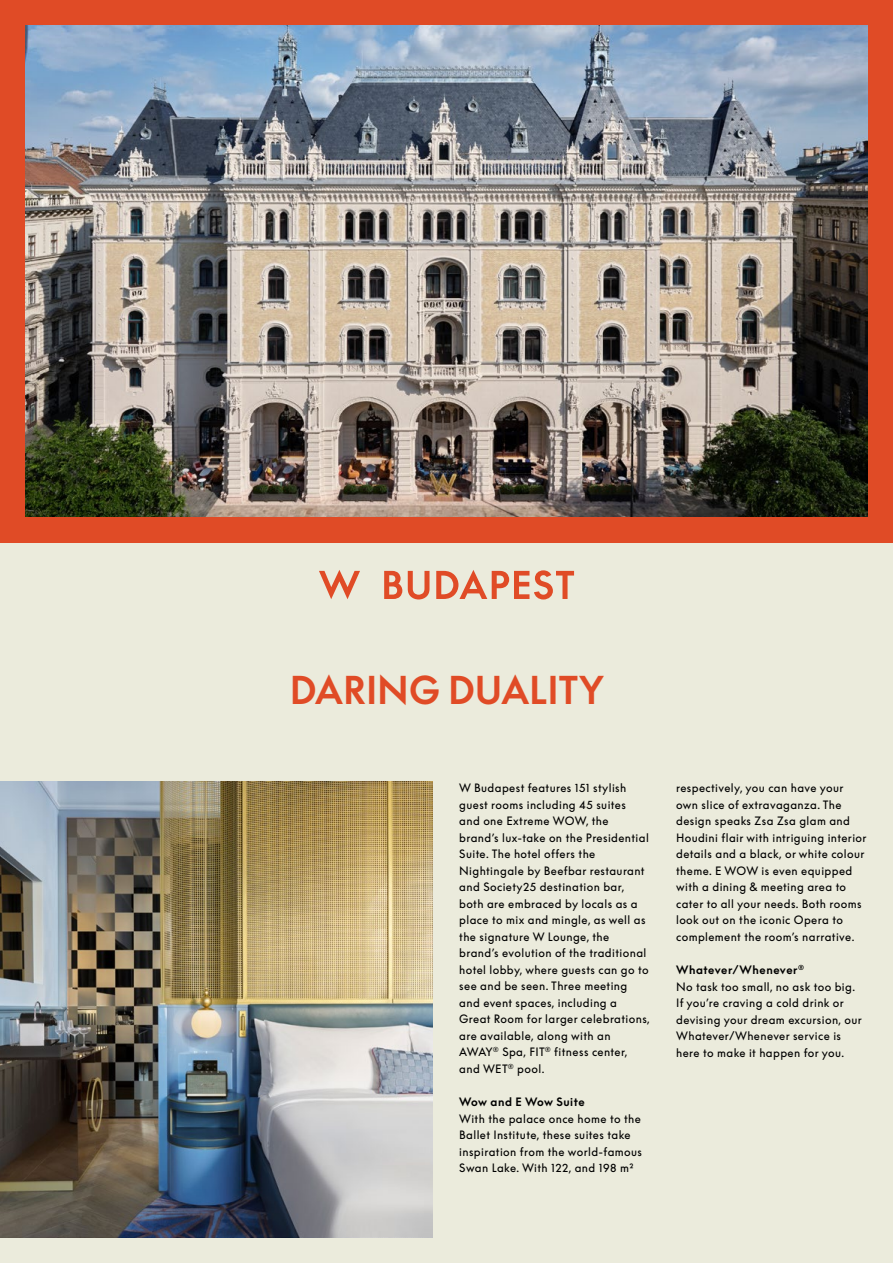
<style>
.page{position:relative;width:893px;height:1263px;background:#fff}
.page>*{position:absolute;margin:0;border:0;box-sizing:border-box;transform-origin:0 0}
.t1{font:600 37.35px "W Supreme";color:#e04b26}
.t2{font:11.25px/16.5px "W Supreme";letter-spacing:.035em;color:#000}
.t3{font:600 11.25px "W Supreme";letter-spacing:.045em;color:#000}
.s1{font-weight:600}
</style>
<div class="page">
<div style="left:0;top:0;width:893px;height:543px;background:#e04b26"></div>
<div style="left:0;top:543px;width:893px;height:720px;background:#ebebdc"></div>
<img style="left:26px;top:26px;width:841px;height:491px">
<img style="left:0;top:781px;width:433px;height:456px">
<svg style="left:319px;top:570px;width:41px;height:29px"></svg>
<svg style="left:384px;top:571px;width:18px;height:28px"></svg>
<svg style="left:408px;top:571px;width:21px;height:28px"></svg>
<svg style="left:436px;top:570px;width:138px;height:29px"></svg>
<h1 class="t1" style="left:290px;top:669px;width:316px">DARING DUALITY</h1>
<p class="t2" style="left:459px;top:780px;width:192px">W Budapest features 151 stylish guest rooms including 45 suites<br>and one Extreme WOW, the brand’s lux-take on the Presidential<br>Suite. The hotel offers the<br>Nightingale by Beefbar restaurant and Society25 destination bar, both are embraced by locals as a place to mix and mingle, as well as the signature W Lounge, the brand’s evolution of the traditional hotel lobby, where guests can go to see and be seen. Three meeting and event spaces, including a<br>Great Room for larger celebrations, are available, along with an<br>AWAY<sup>®</sup> Spa, FIT<sup>®</sup> fitness center, and WET<sup>®</sup> pool.</p>
<p class="t3" style="left:459px;top:1095px;width:127px">Wow and E Wow Suite</p>
<p class="t2" style="left:459px;top:1110px;width:184px">With the palace once home to the Ballet Institute, these suites take inspiration from the world-famous Swan Lake. With 122, and 198 m²</p>
<p class="t2" style="left:676px;top:780px;width:192px">respectively, you can have your own slice of extravaganza. The design speaks Zsa Zsa glam and<br>Houdini flair with intriguing interior details and a black, or white colour theme. E WOW is even equipped with a dining &amp; meeting area to cater to all your needs. Both rooms look out on the iconic Opera to complement the room’s narrative.</p>
<p class="t2" style="left:676px;top:962px;width:187px"><span class="s1">Whatever/Whenever</span><sup>®<br></sup>No task too small, no ask too big.<br>If you’re craving a cold drink or devising your dream excursion, our<br>Whatever/Whenever service is here to make it happen for you.</p>
</div>
